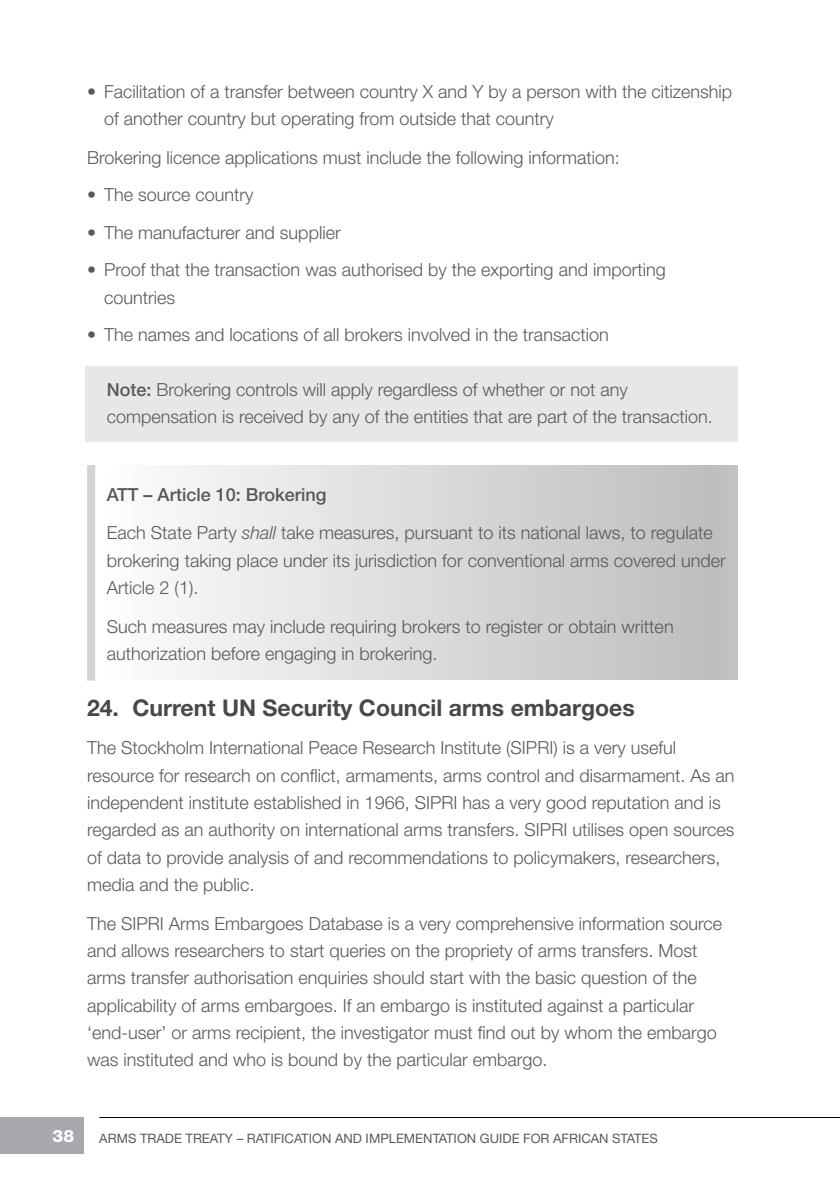
<style>
.page{position:relative;width:840px;height:1191px;background:#fff}
.page>*{position:absolute;margin:0;border:0;box-sizing:border-box;transform-origin:0 0}
.t1{font:700 23px "Helvetica Neue LT Std";color:#48484a}
.t2{font:300 18px/27.4px "Helvetica Neue LT Std";color:#58595b}
.t3{font:800 17px "Helvetica Neue LT Std";color:#fff}
.t4{font:13px "Helvetica Neue LT Std";color:#58595b}
.s1{font-weight:500}
.s2{font-style:italic}
</style>
<div class="page">
<div style="left:0;top:1117px;width:83px;height:36px;background:#a7a9ac"></div>
<hr style="left:99px;top:1117px;width:740px;height:1px;background:#000">
<div style="left:107px;top:465px;width:630px;height:214px;background:linear-gradient(to right,#fcfcfd,#babcbe)"></div>
<div style="left:87px;top:465px;width:8px;height:215px;background:#d1d3d4"></div>
<div style="left:85px;top:366px;width:652px;height:75px;background:#e6e7e8"></div>
<p class="t2" style="left:104px;top:77px;width:629px;text-indent:-17px">• Facilitation of a transfer between country X and Y by a person with the citizenship of another country but operating from outside that country</p>
<p class="t2" style="left:87px;top:143px;width:534px">Brokering licence applications must include the following information:</p>
<p class="t2" style="left:87px;top:181px;width:168px">• The source country</p>
<p class="t2" style="left:87px;top:218px;width:255px">• The manufacturer and supplier</p>
<p class="t2" style="left:104px;top:256px;width:563px;text-indent:-17px">• Proof that the transaction was authorised by the exporting and importing countries</p>
<p class="t2" style="left:87px;top:321px;width:523px">• The names and locations of all brokers involved in the transaction</p>
<p class="t2" style="left:107px;top:375px;width:607px"><span class="s1">Note:</span> Brokering controls will apply regardless of whether or not any compensation is received by any of the entities that are part of the transaction.</p>
<p class="t2" style="left:107px;top:474px;width:607px;line-height:38.6px"><span class="s1">ATT – Article 10: Brokering<br></span>Each State Party <span class="s2">shall</span> take measures, pursuant to its national laws, to regulate</p>
<p class="t2" style="left:107px;top:546px;width:620px">brokering taking place under its jurisdiction for conventional arms covered under<br>Article 2 (1).</p>
<p class="t2" style="left:107px;top:612px;width:568px">Such measures may include requiring brokers to register or obtain written authorization before engaging in brokering.</p>
<p class="t1" style="left:87px;top:693px;width:549px">24. Current UN Security Council arms embargoes</p>
<p class="t2" style="left:87px;top:734px;width:648px">The Stockholm International Peace Research Institute (SIPRI) is a very useful resource for research on conflict, armaments, arms control and disarmament. As an independent institute established in 1966, SIPRI has a very good reputation and is regarded as an authority on international arms transfers. SIPRI utilises open sources of data to provide analysis of and recommendations to policymakers, researchers, media and the public.</p>
<p class="t2" style="left:87px;top:909px;width:636px">The SIPRI Arms Embargoes Database is a very comprehensive information source and allows researchers to start queries on the propriety of arms transfers. Most arms transfer authorisation enquiries should start with the basic question of the applicability of arms embargoes. If an embargo is instituted against a particular ‘end-user’ or arms recipient, the investigator must find out by whom the embargo was instituted and who is bound by the particular embargo.</p>
<p class="t3" style="left:53px;top:1126px;width:23px">38</p>
<p class="t4" style="left:99px;top:1130px;width:67px">ARMS TRADE</p>
<p class="t4" style="left:185px;top:1130px;width:69px">TREATY – RATIFI</p>
<p class="t4" style="left:284px;top:1130px;width:155px">CATION AND IMPLEMENTATI</p>
<p class="t4" style="left:457px;top:1130px;width:41px">ON GUIDE</p>
<p class="t4" style="left:523px;top:1130px;width:106px">FOR AF RI CAN STATES</p>
</div>
